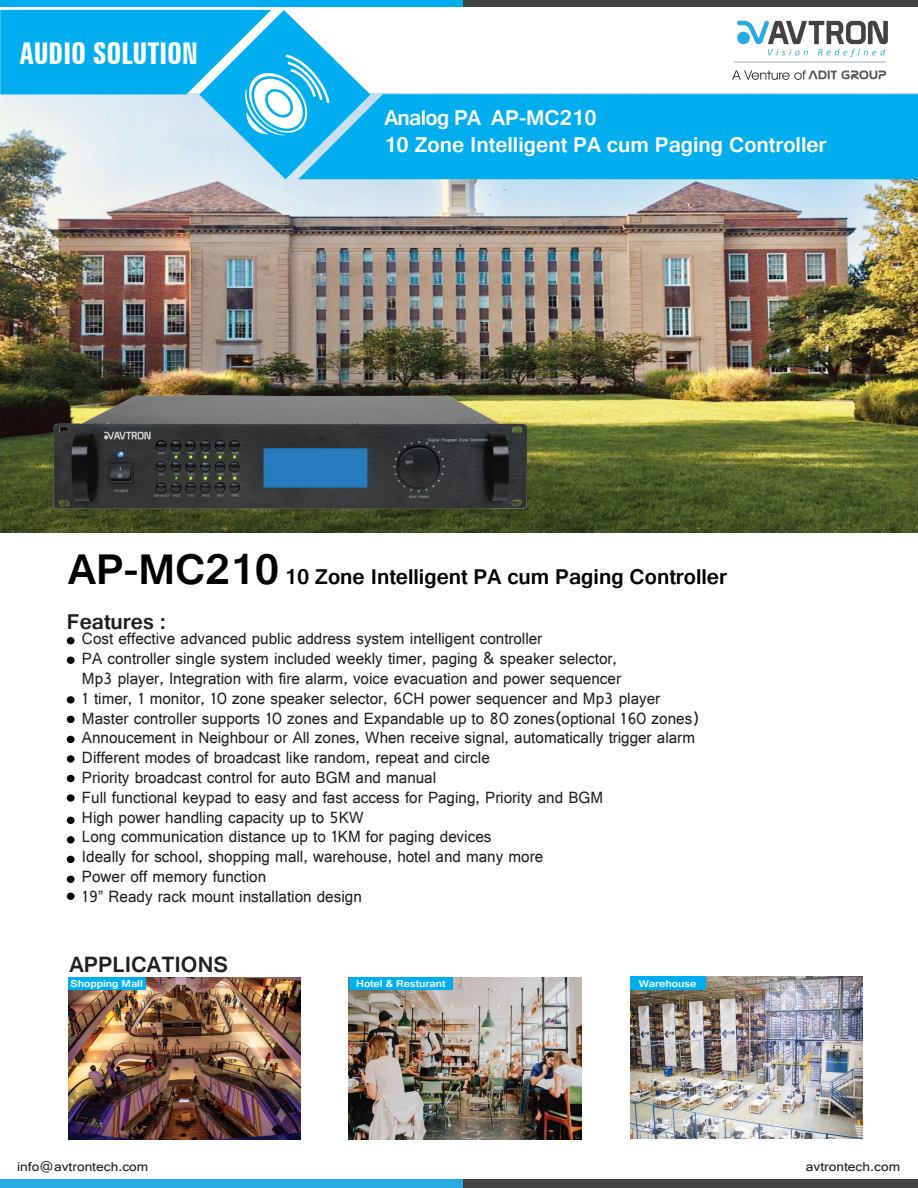
<style>
.page{position:relative;width:918px;height:1188px;background:#fff}
.page>*{position:absolute;margin:0;border:0;box-sizing:border-box;transform-origin:0 0}
.t1{font:700 extra-condensed 30px "Zurich BT";color:#fff}
.t2{font:700 23.25px "Gautami";color:#231f20}
.t3{font:700 22.5px/44.7px "Gautami";color:#000}
.t4{font:700 22.5px/27px "Gautami";color:#fff}
.t5{font:17.1px/19.8px "Gautami";color:#231f20;scale:.96 1}
.t6{font:13.5px "Gautami";color:#231f20;scale:1.1 1}
.t7{font:700 10.5px "Gautami";color:#fdfdfe;scale:1.1 1}
.s1{font-size:45px}
.s2{color:#231f20}
</style>
<div class="page">
<img style="left:630px;top:977px;width:233px;height:161px">
<img style="left:69px;top:977px;width:231px;height:162px">
<img style="left:0;top:179px;width:918px;height:354px">
<div style="left:0;top:0;width:917px;height:6px;background:#00aeef"></div>
<div style="left:464px;top:0;width:454px;height:6px;background:#424243"></div>
<hr style="left:734px;top:62px;width:152px;height:1px;background:#d3d4d3">
<svg style="left:732px;top:70px;width:154px;height:10px"></svg>
<svg style="left:737px;top:21px;width:151px;height:36px"></svg>
<div style="left:0;top:1179px;width:918px;height:9px;background:#27abe2"></div>
<div style="left:463px;top:1179px;width:455px;height:9px;background:#424243"></div>
<div style="left:370px;top:94px;width:548px;height:85px;background:#00aeef"></div>
<svg style="left:0;top:10px;width:370px;height:169px;background:#66c8ed"></svg>
<div style="left:67px;top:637px;width:8px;height:7px;background:#010101;border-radius:50%"></div>
<div style="left:67px;top:657px;width:8px;height:7px;background:#010101;border-radius:50%"></div>
<div style="left:67px;top:696px;width:8px;height:8px;background:#010101;border-radius:50%"></div>
<div style="left:67px;top:716px;width:8px;height:7px;background:#010101;border-radius:50%"></div>
<div style="left:67px;top:736px;width:8px;height:7px;background:#010101;border-radius:50%"></div>
<div style="left:67px;top:755px;width:8px;height:8px;background:#010101;border-radius:50%"></div>
<img style="left:28px;top:280px;width:533px;height:253px">
<div style="left:67px;top:775px;width:8px;height:7px;background:#010101;border-radius:50%"></div>
<div style="left:67px;top:794px;width:8px;height:8px;background:#010101;border-radius:50%"></div>
<div style="left:67px;top:817px;width:8px;height:7px;background:#010101;border-radius:50%"></div>
<div style="left:67px;top:836px;width:8px;height:8px;background:#010101;border-radius:50%"></div>
<div style="left:67px;top:856px;width:8px;height:7px;background:#010101;border-radius:50%"></div>
<div style="left:67px;top:876px;width:8px;height:7px;background:#010101;border-radius:50%"></div>
<div style="left:69px;top:977px;width:77px;height:13px;background:#00aeef"></div>
<div style="left:630px;top:977px;width:75px;height:13px;background:#00aeef"></div>
<img style="left:349px;top:977px;width:232px;height:162px">
<div style="left:349px;top:977px;width:104px;height:13px;background:#00aeef"></div>
<div style="left:67px;top:893px;width:8px;height:7px;background:#010101;border-radius:50%"></div>
<h1 class="t1" style="left:20px;top:37px;width:179px">AUDIO SOLUTION</h1>
<h3 class="t4" style="left:384px;top:103px;width:444px">Analog PA AP-MC210<br>10 Zone Intelligent PA cum Paging Controller</h3>
<h3 class="t3" style="left:67px;top:554px;width:662px"><span class="s1">AP-MC210</span> 10 Zone Intelligent PA cum Paging Controller<br><span class="s2">Features :</span></h3>
<p class="t5" style="left:82px;top:629px;width:644px">Cost effective advanced public address system intelligent controller<br>PA controller single system included weekly timer, paging &amp; speaker selector,<br>Mp3 player, Integration with fire alarm, voice evacuation and power sequencer<br>1 timer, 1 monitor, 10 zone speaker selector, 6CH power sequencer and Mp3 player Master controller supports 10 zones and Expandable up to 80 zones(optional 160 zones)<br>Annoucement in Neighbour or All zones, When receive signal, automatically trigger alarm Different modes of broadcast like random, repeat and circle<br>Priority broadcast control for auto BGM and manual<br>Full functional keypad to easy and fast access for Paging, Priority and BGM<br>High power handling capacity up to 5KW<br>Long communication distance up to 1KM for paging devices<br>Ideally for school, shopping mall, warehouse, hotel and many more<br>Power off memory function<br>19” Ready rack mount installation design</p>
<h2 class="t2" style="left:69px;top:950px;width:160px">APPLICATIONS</h2>
<p class="t7" style="left:70px;top:978px;width:67px">Shopping Mall</p>
<p class="t7" style="left:356px;top:978px;width:83px">Hotel &amp; Resturant</p>
<p class="t7" style="left:639px;top:978px;width:54px">Warehouse</p>
<p class="t6" style="left:17px;top:1159px;width:121px">info@avtrontech.com</p>
<p class="t6" style="left:806px;top:1159px;width:87px">avtrontech.com</p>
</div>
